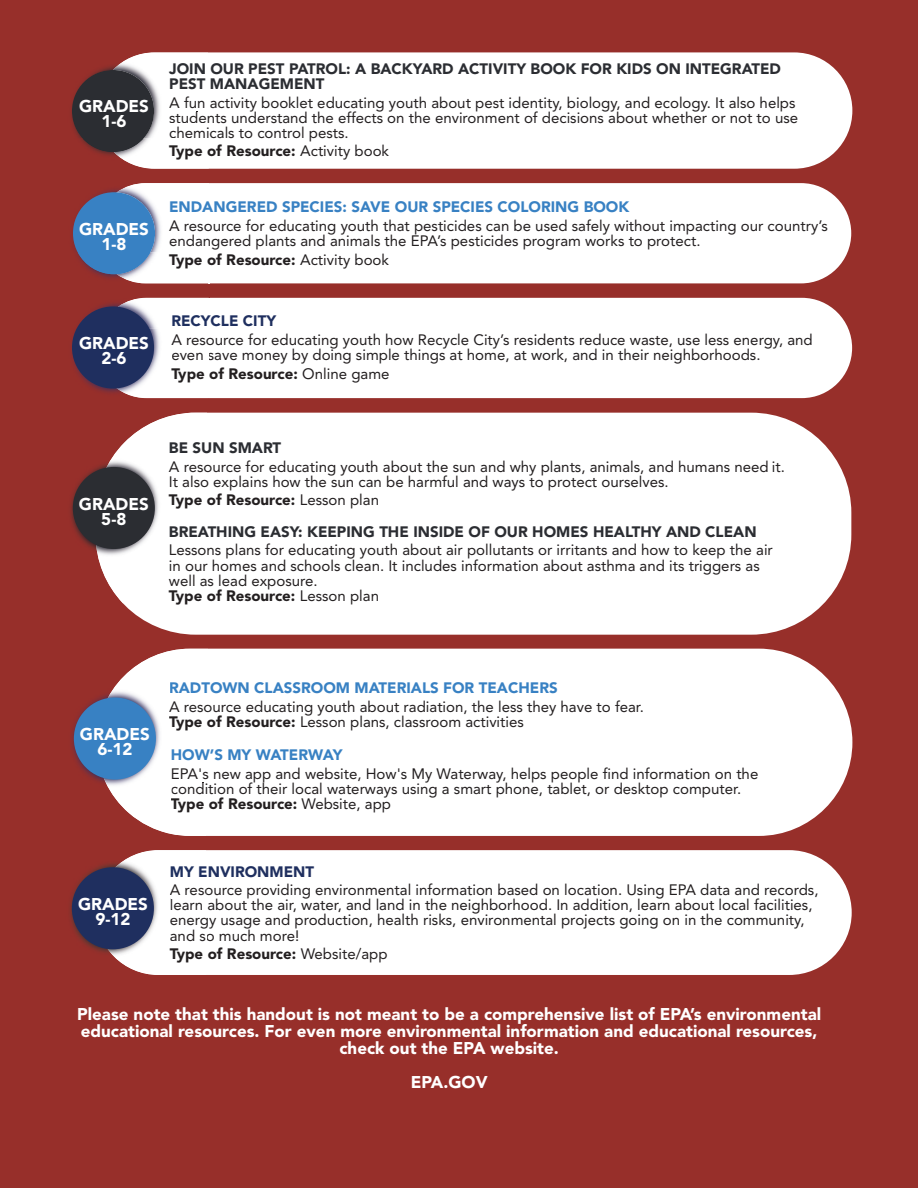
<style>
.page{position:relative;width:918px;height:1188px;background:#972f2a}
.page>*{position:absolute;margin:0;border:0;box-sizing:border-box;transform-origin:0 0}
.t1{font:900 16.95px/15px "Avenir";color:#fff;text-align:center}
.t2{font:15px/15px "Avenir";color:#231f20}
.t3{font:900 15px/15px "Avenir";color:#2b2d32}
.t4{font:900 15px "Avenir";color:#3881c3}
.t5{font:900 15px "Avenir";color:#231f20}
.s1{font-weight:400}
.s2{font-weight:900;color:#1e2f5f}
.s3{font-weight:900;color:#1f2f5f}
.s4{font-weight:900}
.s5{color:#231f20}
.s6{font-weight:400;color:#231f20}
</style>
<div class="page">
<div style="left:96px;top:850px;width:756px;height:125px;background:#fff;border-radius:62px"></div>
<div style="left:96px;top:298px;width:756px;height:100px;background:#fff;border-radius:50px"></div>
<div style="left:96px;top:52px;width:756px;height:117px;background:#fff;border-radius:58px"></div>
<img style="left:71px;top:66px;width:42px;height:72px">
<img style="left:113px;top:52px;width:95px;height:86px">
<img style="left:169px;top:63px;width:39px;height:11px">
<img style="left:170px;top:78px;width:38px;height:11px">
<img style="left:169px;top:96px;width:39px;height:27px">
<img style="left:170px;top:111px;width:38px;height:1px">
<img style="left:170px;top:126px;width:38px;height:12px">
<div style="left:72px;top:70px;width:82px;height:82px;background:#2b2d32;border-radius:50%"></div>
<div style="left:95px;top:183px;width:756px;height:100px;background:#fff;border-radius:50px"></div>
<img style="left:72px;top:206px;width:137px;height:207px">
<img style="left:79px;top:138px;width:129px;height:68px">
<img style="left:169px;top:145px;width:39px;height:15px">
<img style="left:83px;top:138px;width:61px;height:14px">
<img style="left:117px;top:183px;width:92px;height:71px">
<img style="left:170px;top:202px;width:39px;height:11px">
<img style="left:169px;top:220px;width:40px;height:30px">
<svg style="left:208px;top:254px;width:1px;height:44px"></svg>
<div style="left:73px;top:192px;width:82px;height:82px;background:#3881c3;border-radius:50%"></div>
<img style="left:96px;top:329px;width:112px;height:69px">
<img style="left:171px;top:334px;width:37px;height:30px">
<img style="left:171px;top:368px;width:37px;height:15px">
<img style="left:72px;top:252px;width:136px;height:77px">
<img style="left:172px;top:316px;width:36px;height:11px">
<img style="left:117px;top:252px;width:91px;height:31px">
<img style="left:169px;top:254px;width:39px;height:15px">
<img style="left:78px;top:252px;width:72px;height:22px">
<div style="left:72px;top:306px;width:82px;height:83px;background:#1f2f5f;border-radius:50%"></div>
<div style="left:96px;top:413px;width:755px;height:222px;background:#fff;border-radius:100px"></div>
<img style="left:70px;top:468px;width:26px;height:82px">
<img style="left:96px;top:413px;width:90px;height:190px">
<div style="left:73px;top:467px;width:82px;height:82px;background:#2b2d32;border-radius:50%"></div>
<div style="left:97px;top:649px;width:755px;height:187px;background:#fff;border-radius:94px"></div>
<img style="left:72px;top:648px;width:136px;height:133px">
<img style="left:97px;top:649px;width:111px;height:164px">
<img style="left:172px;top:749px;width:36px;height:11px">
<img style="left:171px;top:767px;width:37px;height:45px">
<img style="left:172px;top:782px;width:36px;height:1px">
<img style="left:172px;top:797px;width:36px;height:1px">
<img style="left:170px;top:682px;width:38px;height:12px">
<img style="left:169px;top:701px;width:39px;height:30px">
<img style="left:169px;top:716px;width:39px;height:1px">
<div style="left:74px;top:698px;width:82px;height:82px;background:#3881c3;border-radius:50%"></div>
<img style="left:70px;top:868px;width:26px;height:83px">
<img style="left:96px;top:850px;width:62px;height:125px">
<img style="left:129px;top:813px;width:42px;height:21px">
<div style="left:72px;top:867px;width:82px;height:82px;background:#1f2f5f;border-radius:50%"></div>
<p class="t1" style="left:79px;top:99px;width:71px">GRADES<br>1-6</p>
<p class="t1" style="left:79px;top:221px;width:71px">GRADES<br>1-8</p>
<p class="t1" style="left:79px;top:336px;width:71px">GRADES<br>2-6</p>
<p class="t3" style="left:169px;top:61px;width:613px">JOIN OUR PEST PATROL: A BACKYARD ACTIVITY BOOK FOR KIDS ON INTEGRATED<br>PEST MANAGEMENT</p>
<p class="t2" style="left:169px;top:94px;width:630px">A fun activity booklet educating youth about pest identity, biology, and ecology. It also helps students understand the effects on the environment of decisions about whether or not to use chemicals to control pests.</p>
<p class="t5" style="left:169px;top:138px;width:221px">Type of Resource: <span class="s1">Activity book</span></p>
<p class="t4" style="left:169px;top:194px;width:462px">ENDANGERED SPECIES: SAVE OUR SPECIES COLORING BOOK</p>
<p class="t2" style="left:169px;top:218px;width:660px">A resource for educating youth that pesticides can be used safely without impacting our country’s endangered plants and animals the EPA’s pesticides program works to protect.</p>
<p class="t5" style="left:169px;top:247px;width:221px">Type of Resource: <span class="s1">Activity book</span></p>
<p class="t2" style="left:171px;top:311px;width:643px;line-height:18.8px"><span class="s2">RECY</span><span class="s3">CLE CITY<br></span>A resource for educating youth how Recycle City’s residents reduce waste, use less energy, and</p>
<p class="t2" style="left:171px;top:345px;width:591px;line-height:18.8px">even save money by doing simple things at home, at work, and in their neighborhoods.<br><span class="s4">Type of Resource:</span> Online game</p>
<p class="t1" style="left:79px;top:496px;width:71px">GRADES<br>5-8</p>
<p class="t3" style="left:169px;top:440px;width:114px">BE SUN SMART</p>
<p class="t2" style="left:169px;top:458px;width:618px">A resource for educating youth about the sun and why plants, animals, and humans need it.<br>It also explains how the sun can be harmful and ways to protect ourselves.</p>
<p class="t3" style="left:169px;top:484px;width:589px;line-height:31.2px"><span class="s5">Type of Resource:</span> <span class="s6">Lesson plan<br></span>BREATHING EASY: KEEPING THE INSIDE OF OUR HOMES HEALTHY AND CLEAN</p>
<p class="t2" style="left:169px;top:542px;width:605px">Lessons plans for educating youth about air pollutants or irritants and how to keep the air in our homes and schools clean. It includes information about asthma and its triggers as well as lead exposure.<br><span class="s4">Type of Resource:</span> Lesson plan</p>
<p class="t1" style="left:80px;top:727px;width:71px">GRADES<br>6-12</p>
<p class="t4" style="left:169px;top:675px;width:390px">RADTOWN CLASSROOM MATERIALS FOR TEACHERS</p>
<p class="t2" style="left:169px;top:699px;width:477px">A resource educating youth about radiation, the less they have to fear.<br><span class="s4">Type of Resource:</span> Lesson plans, classroom activities</p>
<p class="t4" style="left:171px;top:742px;width:173px">HOW’S MY WATERWAY</p>
<p class="t2" style="left:171px;top:766px;width:589px">EPA's new app and website, How's My Waterway, helps people find information on the condition of their local waterways using a smart phone, tablet, or desktop computer.<br><span class="s4">Type of Resource:</span> Website, app</p>
<p class="t1" style="left:78px;top:896px;width:71px">GRADES<br>9-12</p>
<p class="t2" style="left:170px;top:862px;width:650px;line-height:18.8px"><span class="s2">MY E</span><span class="s3">NVIRONMENT<br></span>A resource providing environmental information based on location. Using EPA data and records,</p>
<p class="t2" style="left:170px;top:897px;width:644px">learn about the air, water, and land in the neighborhood. In addition, learn about local facilities, energy usage and production, health risks, environmental projects going on in the community, and so much more!</p>
<p class="t5" style="left:170px;top:941px;width:219px">Type of Resource: <span class="s1">Website/app</span></p>
<p class="t1" style="left:77px;top:1005px;width:745px;line-height:17px">Please note that this handout is not meant to be a comprehensive list of EPA’s environmental educational resources. For even more environmental information and educational resources, check out the EPA website.</p>
<p class="t1" style="left:411px;top:1074px;width:78px">EPA.GOV</p>
</div>
